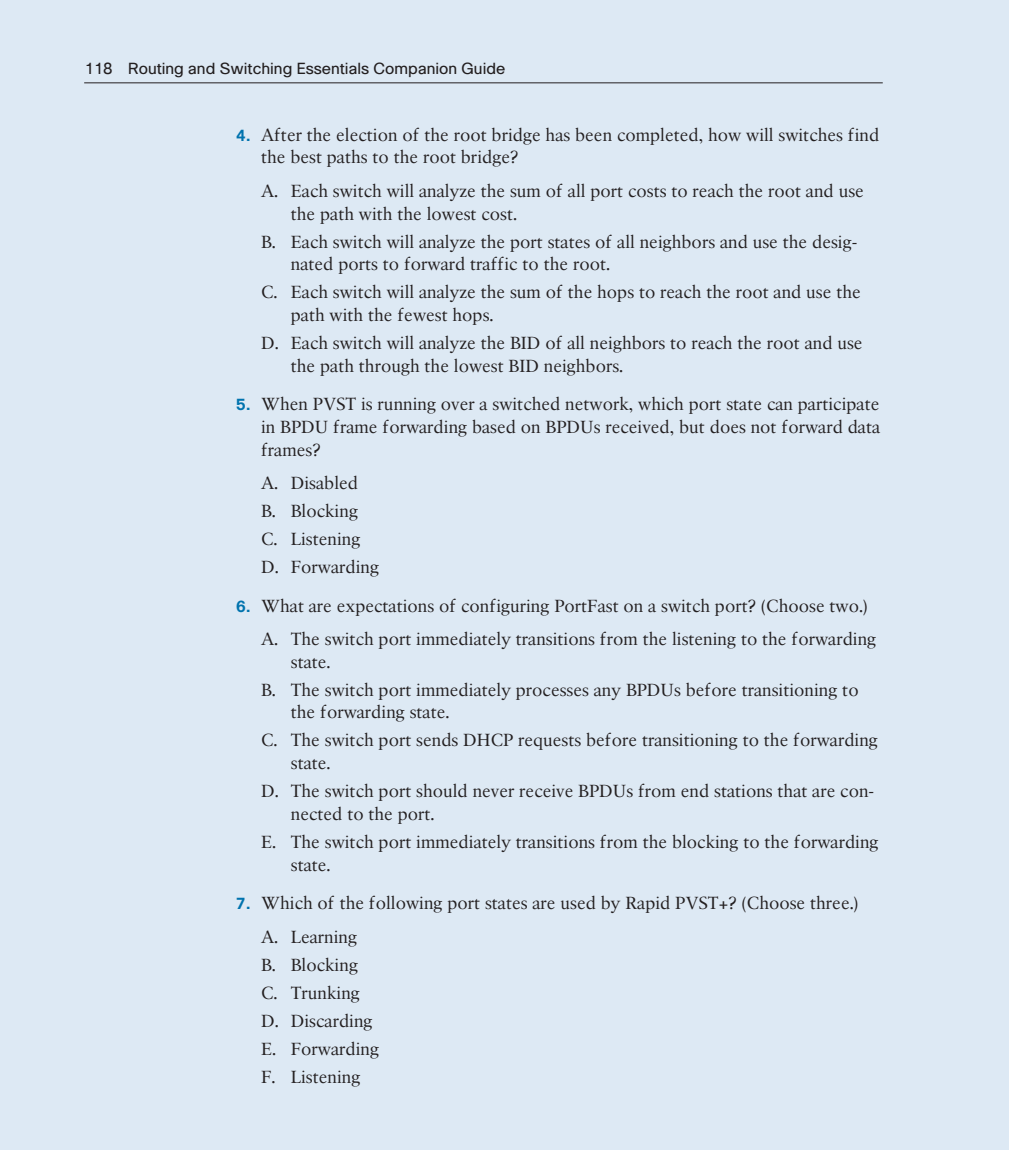
<style>
.page{position:relative;width:1009px;height:1150px;background:#fff}
.page>*{position:absolute;margin:0;border:0;box-sizing:border-box;transform-origin:0 0}
.NL_ABC_MID{font:17.5px/22.8px "Cisco Serif";color:#231f20}
.NL_FIRST{font:17.5px/22.8px "Cisco Serif";color:#231f20}
.NL_ABC_LAST{font:17.5px/22.8px "Cisco Serif";color:#231f20}
.NL_ABC_FIRST{font:17.5px/22.8px "Cisco Serif";color:#231f20}
.t1{font:15.75px "Cisco";color:#231f20}
.s1{font-family:"Cisco";font-weight:700;font-size:15.75px;color:#0073ae}
</style>
<div class="page">
<div style="left:0;top:0;width:1008px;height:1150px;background:#dde9f4"></div>
<hr style="left:1008px;top:0;width:1px;height:1150px;background:#dde9f4">
<hr style="left:84px;top:82px;width:798px;height:1px;background:#231f20">
<p class="t1" style="left:84px;top:59px;width:423px">118 Routing and Switching Essentials Companion Guide</p>
<p class="NL_FIRST" style="left:261px;top:123px;width:619px;text-indent:-25px"><span class="s1">4.</span> After the election of the root bridge has been completed, how will switches find the best paths to the root bridge?</p>
<p class="NL_ABC_FIRST" style="left:291px;top:179px;width:574px;text-indent:-30px">A. Each switch will analyze the sum of all port costs to reach the root and use the path with the lowest cost.</p>
<p class="NL_ABC_MID" style="left:291px;top:230px;width:568px;text-indent:-30px">B. Each switch will analyze the port states of all neighbors and use the desig&shy;nated ports to forward traffic to the root.</p>
<p class="NL_ABC_MID" style="left:291px;top:281px;width:571px;text-indent:-30px">C. Each switch will analyze the sum of the hops to reach the root and use the path with the fewest hops.</p>
<p class="NL_ABC_LAST" style="left:291px;top:332px;width:573px;text-indent:-30px">D. Each switch will analyze the BID of all neighbors to reach the root and use the path through the lowest BID neighbors.</p>
<p class="NL_FIRST" style="left:261px;top:393px;width:620px;text-align:justify;text-indent:-25px"><span class="s1">5.</span> When PVST is running over a switched network, which port state can participate in BPDU frame forwarding based on BPDUs received, but does not forward data frames?</p>
<p class="NL_ABC_FIRST" style="left:261px;top:472px;width:99px">A. Disabled</p>
<p class="NL_ABC_MID" style="left:261px;top:500px;width:98px">B. Blocking</p>
<p class="NL_ABC_MID" style="left:261px;top:528px;width:101px">C. Listening</p>
<p class="NL_ABC_LAST" style="left:261px;top:556px;width:120px">D. Forwarding</p>
<p class="NL_FIRST" style="left:236px;top:594px;width:633px"><span class="s1">6.</span> What are expectations of configuring PortFast on a switch port? (Choose two.)</p>
<p class="NL_ABC_FIRST" style="left:291px;top:627px;width:587px;text-indent:-30px">A. The switch port immediately transitions from the listening to the forwarding state.</p>
<p class="NL_ABC_MID" style="left:291px;top:678px;width:569px;text-indent:-30px">B. The switch port immediately processes any BPDUs before transitioning to the forwarding state.</p>
<p class="NL_ABC_MID" style="left:291px;top:729px;width:588px;text-indent:-30px">C. The switch port sends DHCP requests before transitioning to the forwarding state.</p>
<p class="NL_ABC_MID" style="left:291px;top:780px;width:585px;text-indent:-30px">D. The switch port should never receive BPDUs from end stations that are con&shy;nected to the port.</p>
<p class="NL_ABC_LAST" style="left:291px;top:830px;width:589px;text-indent:-30px">E. The switch port immediately transitions from the blocking to the forwarding state.</p>
<p class="NL_FIRST" style="left:236px;top:892px;width:624px"><span class="s1">7.</span> Which of the following port states are used by Rapid PVST+? (Choose three.)</p>
<p class="NL_ABC_FIRST" style="left:261px;top:925px;width:98px">A. Learning</p>
<p class="NL_ABC_MID" style="left:261px;top:953px;width:98px">B. Blocking</p>
<p class="NL_ABC_MID" style="left:261px;top:981px;width:100px">C. Trunking</p>
<p class="NL_ABC_MID" style="left:261px;top:1009px;width:113px">D. Discarding</p>
<p class="NL_ABC_MID" style="left:261px;top:1037px;width:120px">E. Forwarding</p>
<p class="NL_ABC_LAST" style="left:261px;top:1065px;width:101px">F. Listening</p>
</div>
